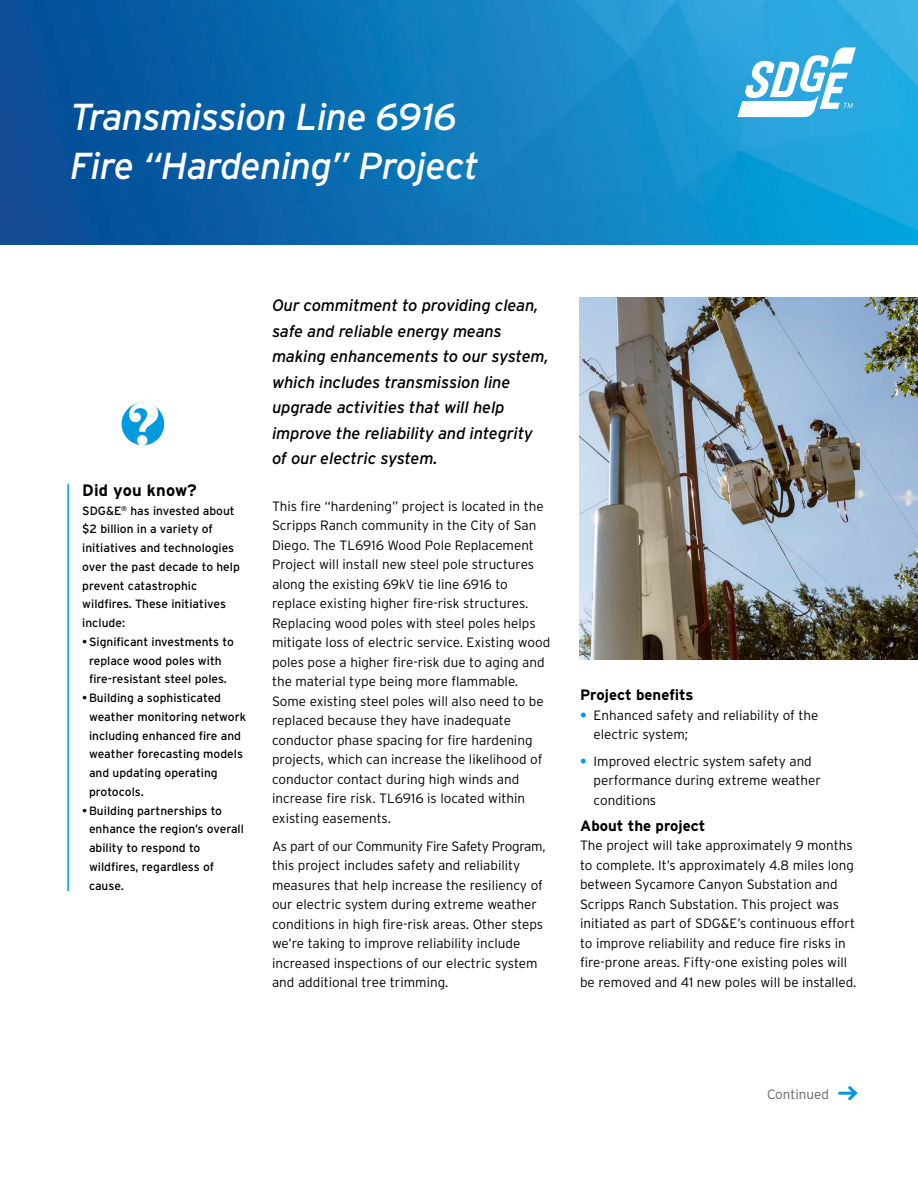
<style>
.page{position:relative;width:918px;height:1188px;background:#fff}
.page>*{position:absolute;margin:0;border:0;box-sizing:border-box;transform-origin:0 0}
.t1{font:italic 37.5px/49.5px "Interstate";letter-spacing:-.02em;color:#fff}
.t2{font:italic 16.5px/25.5px "Interstate";letter-spacing:-.01em;color:#000}
.t3{font:700 16.5px "Interstate";letter-spacing:.01em;color:#000}
.t4{font:700 15px "Interstate";color:#000}
.t5{font:300 13.5px/19.5px "Interstate";color:#000}
.t6{font:300 13.5px "Interstate";color:#61646a}
.t7{font:12px/18.8px "Interstate";color:#000}
.s1{font-weight:700;color:#009ade}
</style>
<div class="page">
<svg style="left:838px;top:1086px;width:19px;height:15px"></svg>
<hr style="left:67px;top:484px;width:2px;height:407px;background:#009ade">
<div style="left:122px;top:403px;width:42px;height:42px;background:#009ade;border-radius:50%"></div>
<svg style="left:129px;top:402px;width:29px;height:43px"></svg>
<img style="left:0;top:0;width:918px;height:244px">
<svg style="left:737px;top:47px;width:119px;height:70px"></svg>
<img style="left:580px;top:298px;width:338px;height:362px">
<h1 class="t1" style="left:70px;top:92px;width:411px">Transmission Line 6916<br>Fire “Hardening” Project</h1>
<p class="t3" style="left:82px;top:481px;width:116px">Did you know?</p>
<p class="t7" style="left:82px;top:501px;width:159px">SDG&amp;E<sup>®</sup> has invested about $2 billion in a variety of initiatives and technologies over the past decade to help prevent catastrophic wildfires. These initiatives include:</p>
<p class="t7" style="left:82px;top:632px;width:153px;text-align:center">•Significant investments to replace wood poles with fire-resistant steel poles.</p>
<p class="t7" style="left:89px;top:688px;width:159px;text-indent:-7px">•Building a sophisticated weather monitoring network including enhanced fire and weather forecasting models and updating operating protocols.</p>
<p class="t7" style="left:89px;top:801px;width:156px;text-indent:-7px">•Building partnerships to enhance the region’s overall ability to respond to wildfires, regardless of cause.</p>
<p class="t2" style="left:272px;top:293px;width:278px">Our commitment to providing clean, safe and reliable energy means making enhancements to our system, which includes transmission line upgrade activities that will help improve the reliability and integrity of our electric system.</p>
<p class="t5" style="left:272px;top:496px;width:280px">This fire “hardening” project is located in the Scripps Ranch community in the City of San Diego. The TL6916 Wood Pole Replacement Project will install new steel pole structures along the existing 69kV tie line 6916 to replace existing higher fire-risk structures.<br>Replacing wood poles with steel poles helps mitigate loss of electric service. Existing wood poles pose a higher fire-risk due to aging and the material type being more flammable.<br>Some existing steel poles will also need to be replaced because they have inadequate conductor phase spacing for fire hardening projects, which can increase the likelihood of conductor contact during high winds and increase fire risk. TL6916 is located within existing easements.</p>
<p class="t5" style="left:272px;top:836px;width:275px">As part of our Community Fire Safety Program, this project includes safety and reliability measures that help increase the resiliency of our electric system during extreme weather conditions in high fire-risk areas. Other steps we’re taking to improve reliability include increased inspections of our electric system and additional tree trimming.</p>
<p class="t4" style="left:580px;top:687px;width:115px">Project benefits</p>
<p class="t5" style="left:594px;top:705px;width:226px;text-indent:-14px"><span class="s1">•</span> Enhanced safety and reliability of the electric system;</p>
<p class="t5" style="left:594px;top:751px;width:229px;text-indent:-14px"><span class="s1">•</span> Improved electric system safety and performance during extreme weather conditions</p>
<p class="t4" style="left:580px;top:817px;width:127px">About the project</p>
<p class="t5" style="left:580px;top:836px;width:278px">The project will take approximately 9 months to complete. It’s approximately 4.8 miles long between Sycamore Canyon Substation and Scripps Ranch Substation. This project was initiated as part of SDG&amp;E’s continuous effort to improve reliability and reduce fire risks in fire-prone areas. Fifty-one existing poles will be removed and 41 new poles will be installed.</p>
<p class="t6" style="left:767px;top:1087px;width:64px">Continued</p>
</div>
